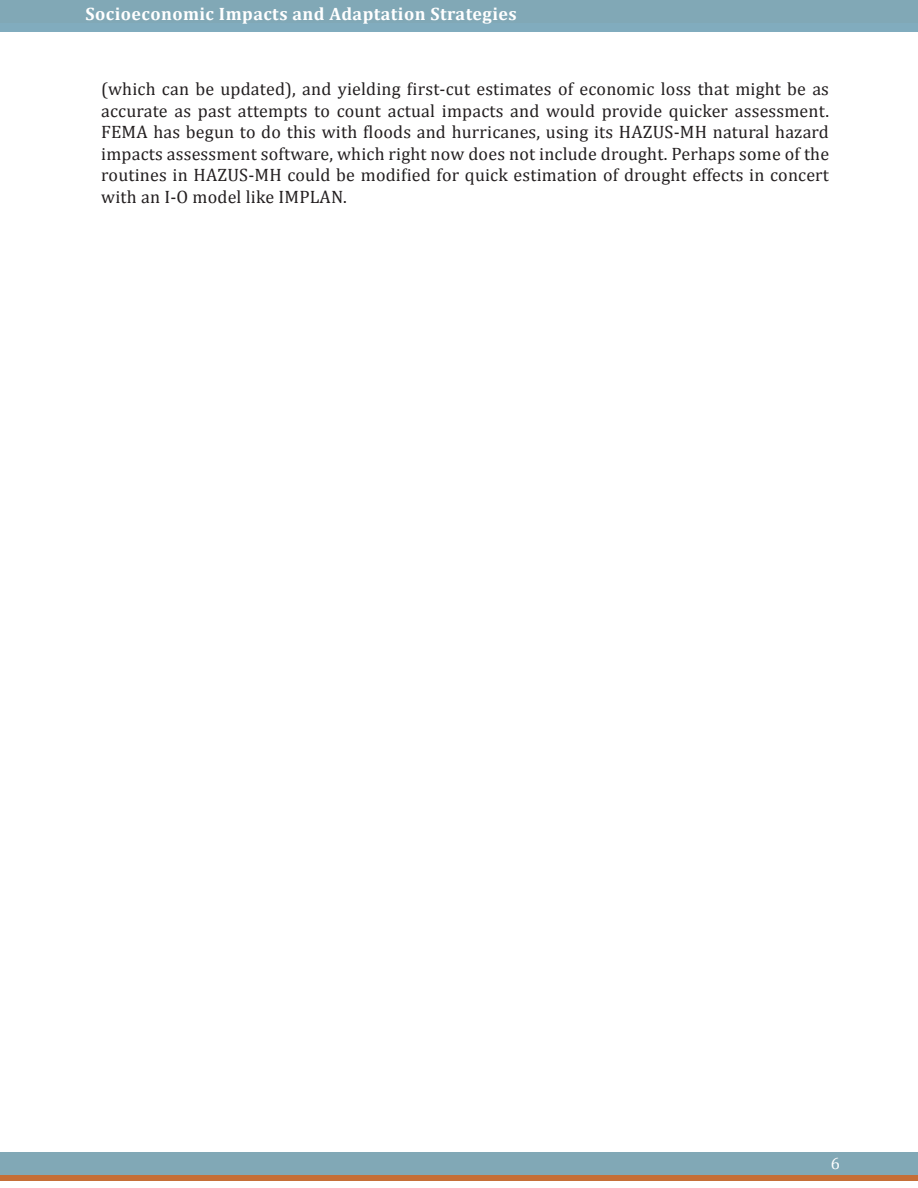
<style>
.page{position:relative;width:918px;height:1188px;background:#fff}
.page>*{position:absolute;margin:0;border:0;box-sizing:border-box;transform-origin:0 0}
.Body{font:18px/21.6px "Cambria";letter-spacing:.01em;color:#231f20;text-align:justify}
.t1{font:700 18px "Cambria";letter-spacing:.025em;color:#fff}
.t2{font:16.5px "Cambria";color:#fff}
</style>
<div class="page">
<div style="left:0;top:11px;width:918px;height:20px;background:#81acbe"></div>
<div style="left:0;top:1174px;width:918px;height:7px;background:#c56e37"></div>
<div style="left:0;top:1152px;width:918px;height:22px;background:#81a8b6"></div>
<div style="left:0;top:0;width:918px;height:22px;background:#81a8b6"></div>
<p class="t1" style="left:85px;top:2px;width:433px">Socioeconomic Impacts and Adaptation Strategies</p>
<p class="Body" style="left:101px;top:78px;width:729px">(which can be updated), and yielding first-cut estimates of economic loss that might be as accurate as past attempts to count actual impacts and would provide quicker assessment.<br>FEMA has begun to do this with floods and hurricanes, using its HAZUS-MH natural hazard impacts assessment software, which right now does not include drought. Perhaps some of the routines in HAZUS-MH could be modified for quick estimation of drought effects in concert with an I-O model like IMPLAN.</p>
<p class="t2" style="left:831px;top:1153px;width:11px">6</p>
</div>
